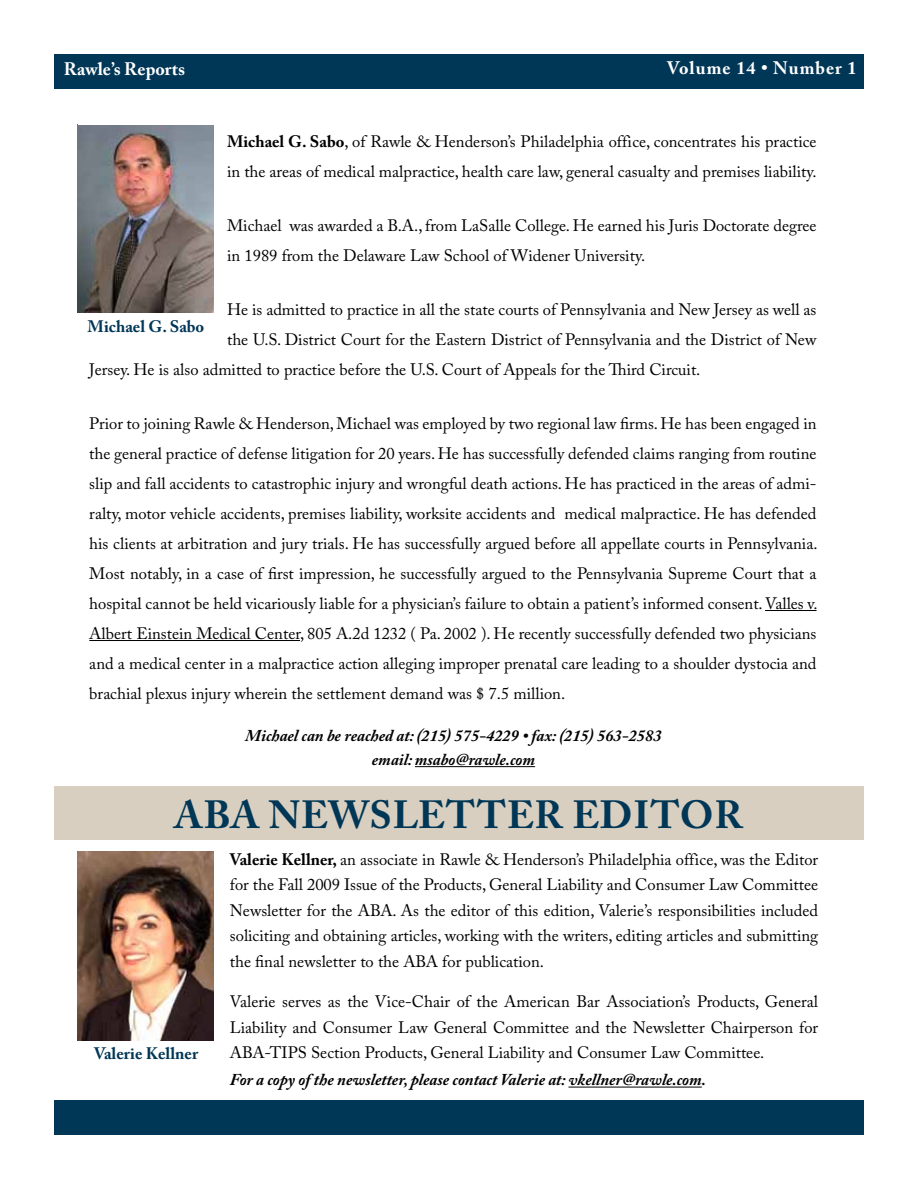
<style>
.page{position:relative;width:918px;height:1188px;background:#fff}
.page>*{position:absolute;margin:0;border:0;box-sizing:border-box;transform-origin:0 0}
.t1{font:700 39px "Adobe Caslon Pro";letter-spacing:.02em;color:#003656}
.t2{font:700 18px "Adobe Caslon Pro";letter-spacing:.06em;color:#fff}
.t3{font:700 18px "Adobe Caslon Pro";color:#fff}
.t4{font:16.5px/30px "Adobe Caslon Pro";color:#000;text-align:justify}
.t5{font:italic 700 16.5px/24px "Adobe Caslon Pro";color:#000;text-align:center}
.t6{font:700 16.5px "Adobe Caslon Pro";color:#003656}
.s1{font-weight:700}
</style>
<div class="page">
<div style="left:54px;top:1100px;width:810px;height:34px;background:#003656"></div>
<div style="left:54px;top:54px;width:810px;height:35px;background:#003656"></div>
<hr style="left:765px;top:610px;width:52px;height:1px;background:#000">
<hr style="left:89px;top:640px;width:211px;height:1px;background:#000">
<img style="left:78px;top:125px;width:136px;height:187px">
<hr style="left:415px;top:766px;width:120px;height:1px;background:#000">
<div style="left:54px;top:786px;width:810px;height:54px;background:#d8cfc0"></div>
<img style="left:78px;top:852px;width:136px;height:188px">
<hr style="left:568px;top:1087px;width:134px;height:1px;background:#000">
<p class="t3" style="left:64px;top:58px;width:123px">Rawle’s Reports</p>
<p class="t2" style="left:667px;top:58px;width:191px">Volume 14 • Number 1</p>
<p class="t4" style="left:227px;top:126px;width:591px"><span class="s1">Michael G. Sabo</span>, of Rawle &amp; Henderson’s Philadelphia office, concentrates his practice in the areas of medical malpractice, health care law, general casualty and premises liability.</p>
<p class="t4" style="left:227px;top:210px;width:591px">Michael was awarded a B.A., from LaSalle College. He earned his Juris Doctorate degree in 1989 from the Delaware Law School of Widener University.</p>
<p class="t4" style="left:227px;top:294px;width:591px">He is admitted to practice in all the state courts of Pennsylvania and New Jersey as well as</p>
<p class="t4" style="left:227px;top:324px;width:591px">the U.S. District Court for the Eastern District of Pennsylvania and the District of New</p>
<p class="t4" style="left:89px;top:354px;width:613px">Jersey. He is also admitted to practice before the U.S. Court of Appeals for the Third Circuit.</p>
<p class="t4" style="left:89px;top:408px;width:730px">Prior to joining Rawle &amp; Henderson, Michael was employed by two regional law firms. He has been engaged in the general practice of defense litigation for 20 years. He has successfully defended claims ranging from routine slip and fall accidents to catastrophic injury and wrongful death actions. He has practiced in the areas of admi&shy;ralty, motor vehicle accidents, premises liability, worksite accidents and medical malpractice. He has defended his clients at arbitration and jury trials. He has successfully argued before all appellate courts in Pennsylvania.<br>Most notably, in a case of first impression, he successfully argued to the Pennsylvania Supreme Court that a hospital cannot be held vicariously liable for a physician’s failure to obtain a patient’s informed consent. Valles v.<br>Albert Einstein Medical Center, 805 A.2d 1232 ( Pa. 2002 ). He recently successfully defended two physicians and a medical center in a malpractice action alleging improper prenatal care leading to a shoulder dystocia and brachial plexus injury wherein the settlement demand was $ 7.5 million.</p>
<p class="t6" style="left:88px;top:317px;width:118px">Michael G. Sabo</p>
<p class="t5" style="left:245px;top:723px;width:418px">Michael can be reached at: (215) 575-4229 • fax: (215) 563-2583 email: msabo@rawle.com</p>
<h1 class="t1" style="left:175px;top:791px;width:570px">ABA NEWSLETTER EDITOR</h1>
<p class="t6" style="left:94px;top:1044px;width:105px">Valerie Kellner</p>
<p class="t4" style="left:230px;top:846px;width:590px;line-height:25.5px"><span class="s1">Valerie Kellner,</span> an associate in Rawle &amp; Henderson’s Philadelphia office, was the Editor for the Fall 2009 Issue of the Products, General Liability and Consumer Law Committee Newsletter for the ABA. As the editor of this edition, Valerie’s responsibilities included soliciting and obtaining articles, working with the writers, editing articles and submitting the final newsletter to the ABA for publication.</p>
<p class="t4" style="left:230px;top:989px;width:590px;line-height:25.5px">Valerie serves as the Vice-Chair of the American Bar Association’s Products, General Liability and Consumer Law General Committee and the Newsletter Chairperson for ABA-TIPS Section Products, General Liability and Consumer Law Committee.</p>
<p class="t5" style="left:230px;top:1068px;width:478px">For a copy of the newsletter, please contact Valerie at: vkellner@rawle.com.</p>
</div>
